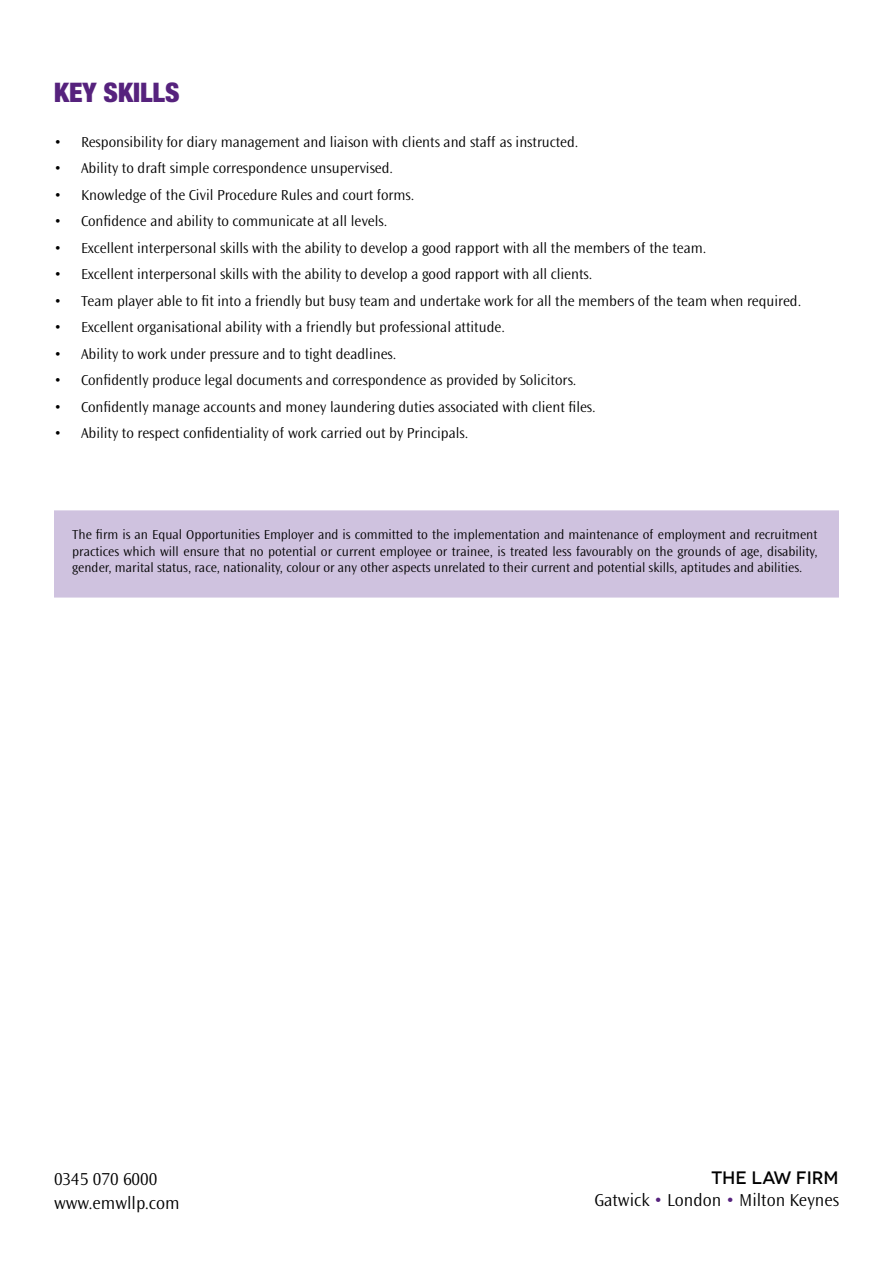
<style>
.page{position:relative;width:893px;height:1263px;background:#fff}
.page>*{position:absolute;margin:0;border:0;box-sizing:border-box;transform-origin:0 0}
.t1{font:900 condensed 27px "Helvetica Neue";color:#56227d}
.t2{font:300 18px "Ocean Sans Std";color:#000}
.t3{font:500 18px "Novecentowide";color:#000}
.t4{font:300 15px "Ocean Sans Std";color:#000}
.t5{font:300 13.5px/16.2px "Ocean Sans Std";color:#000;text-align:justify}
.s1{color:#56227d}
</style>
<div class="page">
<div style="left:54px;top:510px;width:785px;height:87px;background:#cfc2df"></div>
<h1 class="t1" style="left:54px;top:70px;width:127px">KEY SKILLS</h1>
<p class="t4" style="left:54px;top:134px;width:526px">• Responsibility for diary management and liaison with clients and staff as instructed.</p>
<p class="t4" style="left:54px;top:160px;width:341px">• Ability to draft simple correspondence unsupervised.</p>
<p class="t4" style="left:54px;top:187px;width:362px">• Knowledge of the Civil Procedure Rules and court forms.</p>
<p class="t4" style="left:54px;top:213px;width:335px">• Confidence and ability to communicate at all levels.</p>
<p class="t4" style="left:54px;top:240px;width:654px">• Excellent interpersonal skills with the ability to develop a good rapport with all the members of the team.</p>
<p class="t4" style="left:54px;top:266px;width:540px">• Excellent interpersonal skills with the ability to develop a good rapport with all clients.</p>
<p class="t4" style="left:54px;top:293px;width:749px">• Team player able to fit into a friendly but busy team and undertake work for all the members of the team when required.</p>
<p class="t4" style="left:54px;top:319px;width:452px">• Excellent organisational ability with a friendly but professional attitude.</p>
<p class="t4" style="left:54px;top:346px;width:344px">• Ability to work under pressure and to tight deadlines.</p>
<p class="t4" style="left:54px;top:372px;width:524px">• Confidently produce legal documents and correspondence as provided by Solicitors.</p>
<p class="t4" style="left:54px;top:399px;width:543px">• Confidently manage accounts and money laundering duties associated with client files.</p>
<p class="t4" style="left:54px;top:425px;width:416px">• Ability to respect confidentiality of work carried out by Principals.</p>
<p class="t5" style="left:72px;top:527px;width:747px">The firm is an Equal Opportunities Employer and is committed to the implementation and maintenance of employment and recruitment practices which will ensure that no potential or current employee or trainee, is treated less favourably on the grounds of age, disability, gender, marital status, race, nationality, colour or any other aspects unrelated to their current and potential skills, aptitudes and abilities.</p>
<p class="t2" style="left:54px;top:1169px;width:105px">0345 070 6000</p>
<p class="t2" style="left:54px;top:1193px;width:127px">www.emwllp.com</p>
<p class="t3" style="left:711px;top:1167px;width:129px">THE LAW FIRM</p>
<p class="t2" style="left:594px;top:1190px;width:246px">Gatwick <span class="s1">•</span> London <span class="s1">•</span> Milton Keynes</p>
</div>
